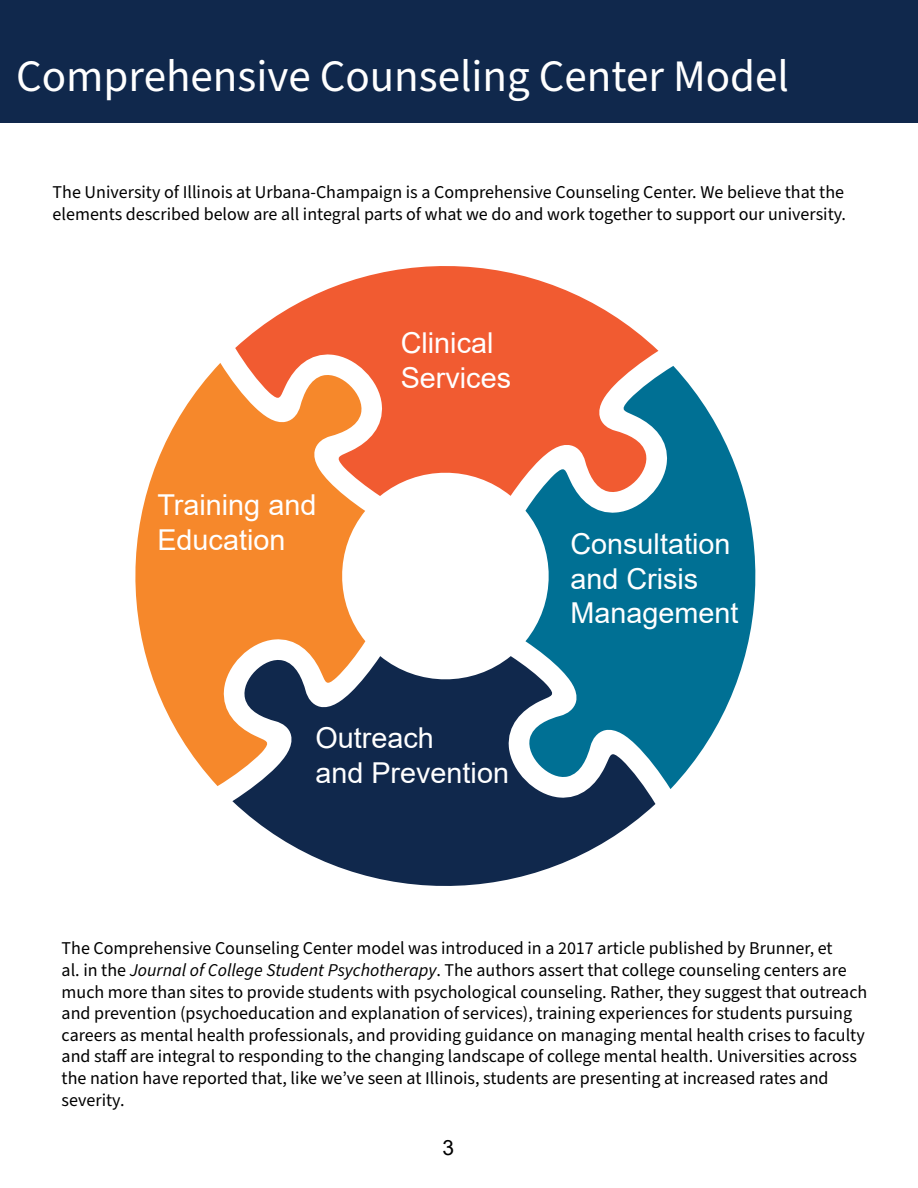
<style>
.page{position:relative;width:918px;height:1188px;background:#fff}
.page>*{position:absolute;margin:0;border:0;box-sizing:border-box;transform-origin:0 0}
.t1{font:45px "Source Sans Pro";color:#fff}
.t2{font:28.8px/34.5px "Arial";color:#fff}
.t3{font:21px "Arial";color:#000}
.t4{font:18px/21.6px "Source Sans Pro";color:#000}
.s1{font-style:italic}
</style>
<div class="page">
<div style="left:0;top:0;width:918px;height:122px;background:#10284c"></div>
<svg style="left:525px;top:366px;width:231px;height:423px;fill:#007094"></svg>
<svg style="left:232px;top:656px;width:423px;height:230px;fill:#10284c"></svg>
<svg style="left:135px;top:363px;width:230px;height:423px;fill:#f6882b"></svg>
<svg style="left:235px;top:266px;width:423px;height:230px;fill:#f15b31"></svg>
<h1 class="t1" style="left:16px;top:46px;width:774px">Comprehensive Counseling Center Model</h1>
<p class="t4" style="left:53px;top:182px;width:795px">The University of Illinois at Urbana-Champaign is a Comprehensive Counseling Center. We believe that the elements described below are all integral parts of what we do and work together to support our university.</p>
<h2 class="t2" style="left:157px;top:488px;width:160px">Training and<br>Education</h2>
<h2 class="t2" style="left:401px;top:326px;width:112px">Clinical<br>Services</h2>
<h2 class="t2" style="left:315px;top:721px;width:195px">Outreach<br>and Prevention</h2>
<h2 class="t2" style="left:570px;top:527px;width:170px">Consultation and Crisis<br>Management</h2>
<p class="t4" style="left:62px;top:938px;width:807px">The Comprehensive Counseling Center model was introduced in a 2017 article published by Brunner, et<br>al. in the <span class="s1">Journal of College Student Psychotherapy</span>. The authors assert that college counseling centers are much more than sites to provide students with psychological counseling. Rather, they suggest that outreach and prevention (psychoeducation and explanation of services), training experiences for students pursuing careers as mental health professionals, and providing guidance on managing mental health crises to faculty and staff are integral to responding to the changing landscape of college mental health. Universities across the nation have reported that, like we’ve seen at Illinois, students are presenting at increased rates and severity.</p>
<p class="t3" style="left:442px;top:1134px;width:13px">3</p>
</div>
